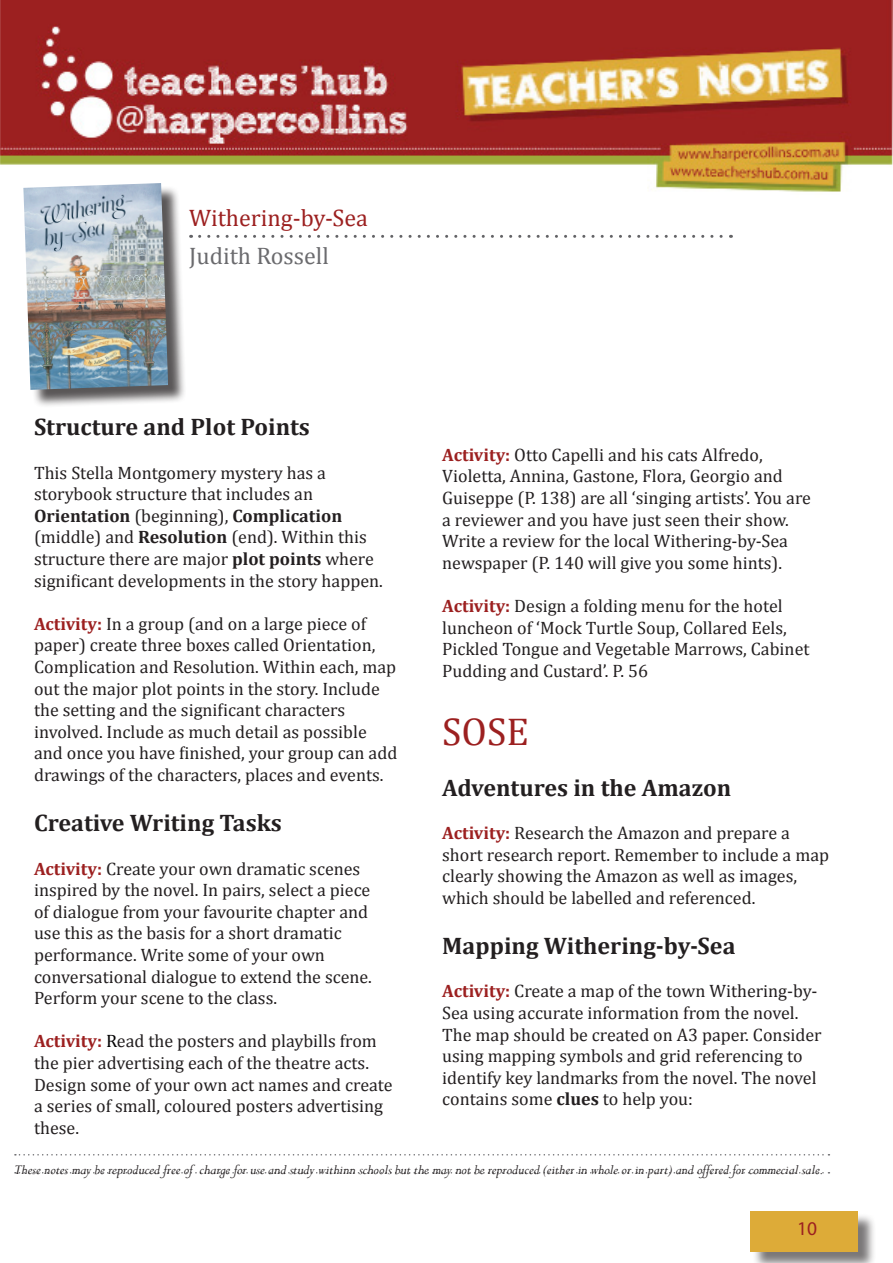
<style>
.page{position:relative;width:893px;height:1263px;background:#fff}
.page>*{position:absolute;margin:0;border:0;box-sizing:border-box;transform-origin:0 0}
.t1{font:39px "Cambria";color:#9c2020}
.t2{font:700 24px "Cambria";color:#231f20}
.t3{font:24px "Cambria";color:#9c2020}
.t4{font:24px "Cambria";color:#6b6b6e}
.t5{font:19.5px "Myriad Pro";color:#9c2020}
.t6{font:18px/21.6px "Cambria";color:#231f20}
.t7{font:italic 15px "Perpetua";color:#231f20}
.s1{font-weight:700}
.s2{font-weight:700;color:#9c2020}
.s3{color:#000}
</style>
<div class="page">
<img style="left:0;top:0;width:893px;height:192px">
<div style="left:752px;top:1213px;width:124px;height:50px;background:#231f20;opacity:.6"></div>
<div style="left:750px;top:1211px;width:107px;height:40px;background:#ddab38"></div>
<svg style="left:15px;top:1154px;width:814px;height:1px"></svg>
<svg style="left:15px;top:1172px;width:814px;height:1px"></svg>
<svg style="left:200px;top:235px;width:531px;height:3px"></svg>
<div style="left:26px;top:186px;width:161px;height:222px;background:#231f20;opacity:.75"></div>
<img style="left:23px;top:183px;width:145px;height:207px">
<h2 class="t3" style="left:189px;top:204px;width:180px">Withering-by-Sea</h2>
<h2 class="t4" style="left:189px;top:242px;width:141px">Judith Rossell</h2>
<p class="t2" style="left:34px;top:410px;width:277px">Structure and Plot Points</p>
<p class="t6" style="left:34px;top:462px;width:294px">This Stella Montgomery mystery has a</p>
<p class="t6" style="left:34px;top:483px;width:350px">storybook structure that includes an <span class="s1">Orientation</span> (beginning), <span class="s1">Complication </span>(middle) and <span class="s1">Resolution</span> (end). Within this structure there are major <span class="s1">plot points</span> where significant developments in the story happen.</p>
<p class="t6" style="left:34px;top:613px;width:365px"><span class="s2">Activity:</span> In a group (and on a large piece of paper) create three boxes called Orientation, Complication and Resolution. Within each, map out the major plot points in the story. Include the setting and the significant characters involved. Include as much detail as possible and once you have finished, your group can add drawings of the characters, places and events.</p>
<p class="t2" style="left:34px;top:806px;width:249px">Creative Writing Tasks</p>
<p class="t6" style="left:34px;top:858px;width:339px"><span class="s2">Activity:</span> Create your own dramatic scenes inspired by the novel. In pairs, select a piece of dialogue from your favourite chapter and use this as the basis for a short dramatic performance. Write some of your own conversational dialogue to extend the scene.<br>Perform your scene to the class.</p>
<p class="t6" style="left:34px;top:1030px;width:360px"><span class="s2">Activity:</span> <span class="s3">R</span>ead the posters and playbills from the pier advertising each of the theatre acts.<br>Design some of your own act names and create a series of small, coloured posters advertising these.</p>
<p class="t6" style="left:442px;top:444px;width:370px"><span class="s2">Activity:</span> Otto Capelli and his cats Alfredo, Violetta, Annina, Gastone, Flora, Georgio and Guiseppe (P. 138) are all ‘singing artists’. You are a reviewer and you have just seen their show.<br>Write a review for the local Withering-by-Sea newspaper (P. 140 will give you some hints).</p>
<p class="t6" style="left:442px;top:595px;width:369px"><span class="s2">Activity:</span> Design a folding menu for the hotel luncheon of ‘Mock Turtle Soup, Collared Eels, Pickled Tongue and Vegetable Marrows, Cabinet Pudding and Custard’. P. 56</p>
<p class="t1" style="left:442px;top:709px;width:88px">SOSE</p>
<p class="t2" style="left:442px;top:770px;width:291px">Adventures in the Amazon</p>
<p class="t6" style="left:442px;top:822px;width:388px"><span class="s2">Activity:</span> Research the Amazon and prepare a short research report. Remember to include a map clearly showing the Amazon as well as images, which should be labelled and referenced.</p>
<p class="t2" style="left:442px;top:929px;width:295px">Mapping Withering-by-Sea</p>
<p class="t6" style="left:442px;top:980px;width:381px"><span class="s2">Activity:</span> Create a map of the town Withering-by-Sea using accurate information from the novel.<br>The map should be created on A3 paper. Consider using mapping symbols and grid referencing to identify key landmarks from the novel. The novel contains some <span class="s1">clues</span> to help you:</p>
<p class="t7" style="left:14px;top:1160px;width:811px">These notes may be reproduced free of charge for use and study withinn schools but the may not be reproduced (either in whole or in part) and offered for commecial sale.</p>
<p class="t5" style="left:797px;top:1216px;width:22px">10</p>
</div>
